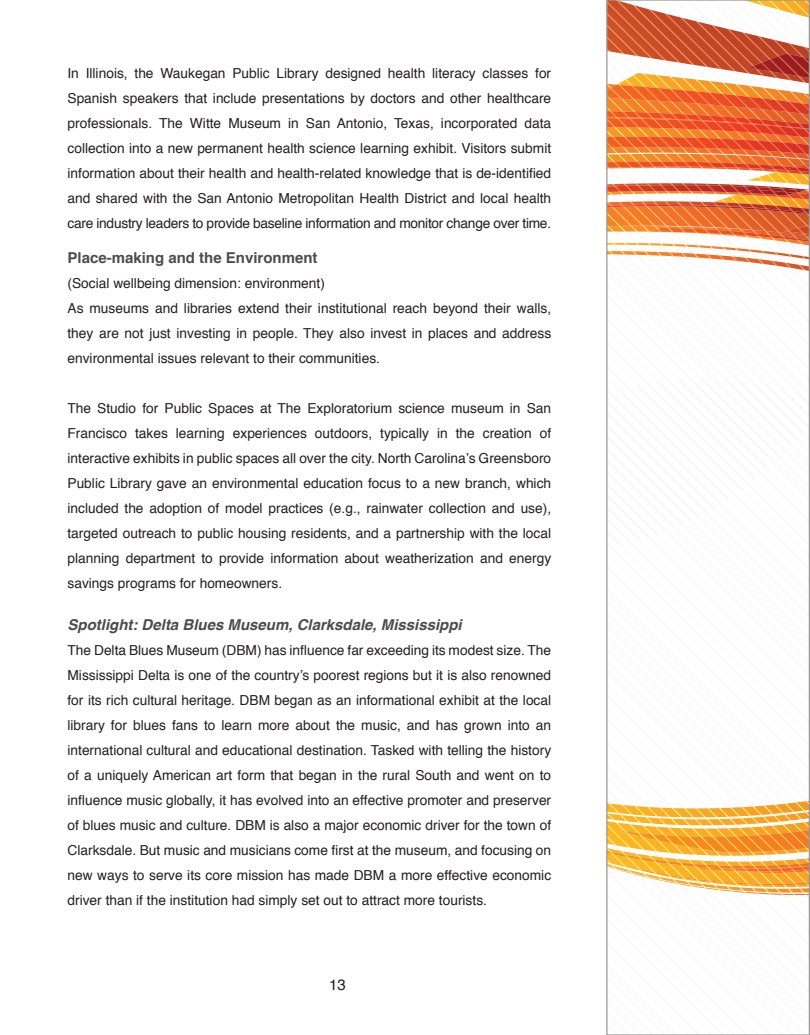
<style>
.page{position:relative;width:810px;height:1035px;background:#fff}
.page>*{position:absolute;margin:0;border:0;box-sizing:border-box;transform-origin:0 0}
.INTRO_style{font:italic 700 15px "Helvetica";color:#4b4c4d}
.INTRO_style-2{font:700 15px "Helvetica";color:#4b4c4d}
.t1{font:15px "Helvetica";color:#231f20}
.INTRO_style-3{font:13.75px/25px "Helvetica";color:#231f20;text-align:justify}
</style>
<div class="page">
<svg style="left:608px;top:2px;width:200px;height:387px"></svg>
<svg style="left:608px;top:801px;width:200px;height:94px"></svg>
<div style="left:606px;top:0;width:204px;height:1035px;border:1px solid #989898"></div>
<p class="INTRO_style-3" style="left:68px;top:61px;width:485px">In Illinois, the Waukegan Public Library designed health literacy classes for Spanish speakers that include presentations by doctors and other healthcare professionals. The Witte Museum in San Antonio, Texas, incorporated data collection into a new permanent health science learning exhibit. Visitors submit information about their health and health-related knowledge that is de-identified and shared with the San Antonio Metropolitan Health District and local health care industry leaders to provide baseline information and monitor change over time.</p>
<p class="INTRO_style-2" style="left:68px;top:245px;width:252px">Place-making and the Environment</p>
<p class="INTRO_style-3" style="left:68px;top:271px;width:259px">(Social wellbeing dimension: environment)</p>
<p class="INTRO_style-3" style="left:68px;top:296px;width:485px">As museums and libraries extend their institutional reach beyond their walls, they are not just investing in people. They also invest in places and address environmental issues relevant to their communities.</p>
<p class="INTRO_style-3" style="left:68px;top:396px;width:485px">The Studio for Public Spaces at The Exploratorium science museum in San Francisco takes learning experiences outdoors, typically in the creation of interactive exhibits in public spaces all over the city. North Carolina’s Greensboro Public Library gave an environmental education focus to a new branch, which included the adoption of model practices (e.g., rainwater collection and use), targeted outreach to public housing residents, and a partnership with the local planning department to provide information about weatherization and energy savings programs for homeowners.</p>
<p class="INTRO_style" style="left:68px;top:613px;width:396px">Spotlight: Delta Blues Museum, Clarksdale, Mississippi</p>
<p class="INTRO_style-3" style="left:68px;top:638px;width:485px">The Delta Blues Museum (DBM) has influence far exceeding its modest size. The Mississippi Delta is one of the country’s poorest regions but it is also renowned for its rich cultural heritage. DBM began as an informational exhibit at the local library for blues fans to learn more about the music, and has grown into an international cultural and educational destination. Tasked with telling the history of a uniquely American art form that began in the rural South and went on to influence music globally, it has evolved into an effective promoter and preserver of blues music and culture. DBM is also a major economic driver for the town of Clarksdale. But music and musicians come first at the museum, and focusing on new ways to serve its core mission has made DBM a more effective economic driver than if the institution had simply set out to attract more tourists.</p>
<p class="t1" style="left:329px;top:973px;width:18px">13</p>
</div>
